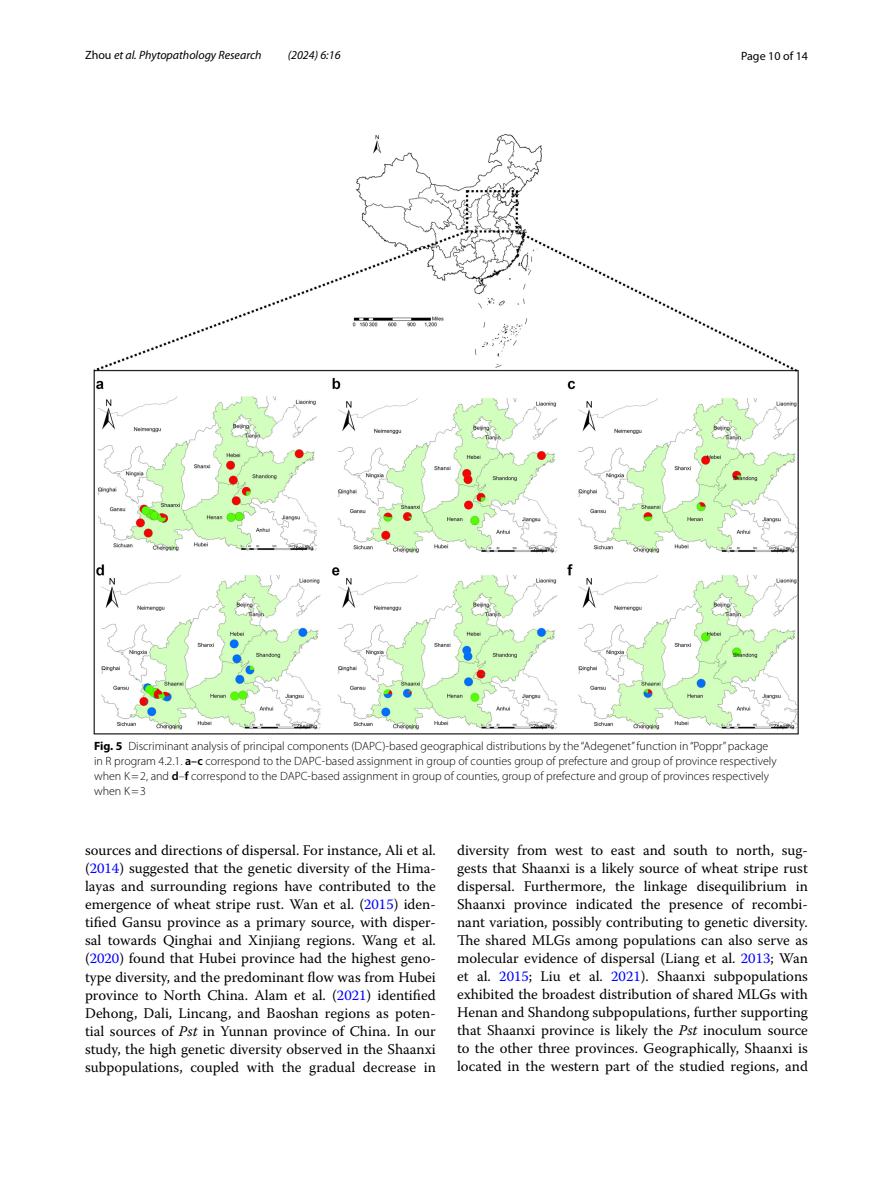
<style>
.page{position:relative;width:893px;height:1187px;background:#fff}
.page>*{position:absolute;margin:0;border:0;box-sizing:border-box;transform-origin:0 0}
.t1{font:14.7px/18px "Warnock Pro";color:#000;text-align:justify}
.t2{font:300 12px/15px "Myriad Pro";color:#000}
.t3{font:italic 12px "Myriad Pro";color:#000}
.t4{font:12px "Myriad Pro";color:#000}
.s1{font-style:normal}
.s2{font-weight:700}
.s3{font-weight:600}
.s4{color:#00f}
.s5{font-style:italic}
</style>
<div class="page">
<img style="left:94px;top:134px;width:705px;height:600px">
<p class="t3" style="left:85px;top:48px;width:178px"><span class="s1">Zhou</span> et al. Phytopathology Research</p>
<p class="t3" style="left:288px;top:48px;width:54px">(2024) 6:16</p>
<p class="t4" style="left:741px;top:48px;width:68px">Page 10 of 14</p>
<p class="t2" style="left:94px;top:738px;width:684px"><span class="s2">Fig. 5</span> Discriminant analysis of principal components (DAPC)-based geographical distributions by the “Adegenet” function in“Poppr” package in R program 4.2.1. <span class="s3">a–c</span> correspond to the DAPC-based assignment in group of counties group of prefecture and group of province respectively when K=2, and <span class="s3">d</span>–<span class="s3">f</span> correspond to the DAPC-based assignment in group of counties, group of prefecture and group of provinces respectively when K=3</p>
<p class="t1" style="left:85px;top:841px;width:352px">sources and directions of dispersal. For instance, Ali et al. (<span class="s4">2014</span>) suggested that the genetic diversity of the Hima&shy;layas and surrounding regions have contributed to the emergence of wheat stripe rust. Wan et al. (<span class="s4">2015</span>) iden&shy;tified Gansu province as a primary source, with disper&shy;sal towards Qinghai and Xinjiang regions. Wang et al. (<span class="s4">2020</span>) found that Hubei province had the highest geno&shy;type diversity, and the predominant flow was from Hubei province to North China. Alam et al. (<span class="s4">2021</span>) identified Dehong, Dali, Lincang, and Baoshan regions as poten&shy;tial sources of <span class="s5">Pst</span> in Yunnan province of China. In our study, the high genetic diversity observed in the Shaanxi subpopulations, coupled with the gradual decrease in</p>
<p class="t1" style="left:457px;top:841px;width:352px">diversity from west to east and south to north, sug&shy;gests that Shaanxi is a likely source of wheat stripe rust dispersal. Furthermore, the linkage disequilibrium in Shaanxi province indicated the presence of recombi&shy;nant variation, possibly contributing to genetic diversity.<br>The shared MLGs among populations can also serve as molecular evidence of dispersal (Liang et al. <span class="s4">2013</span>; Wan et al. <span class="s4">2015</span>; Liu et al. <span class="s4">2021</span>). Shaanxi subpopulations exhibited the broadest distribution of shared MLGs with Henan and Shandong subpopulations, further supporting that Shaanxi province is likely the <span class="s5">Pst</span> inoculum source to the other three provinces. Geographically, Shaanxi is located in the western part of the studied regions, and</p>
</div>
